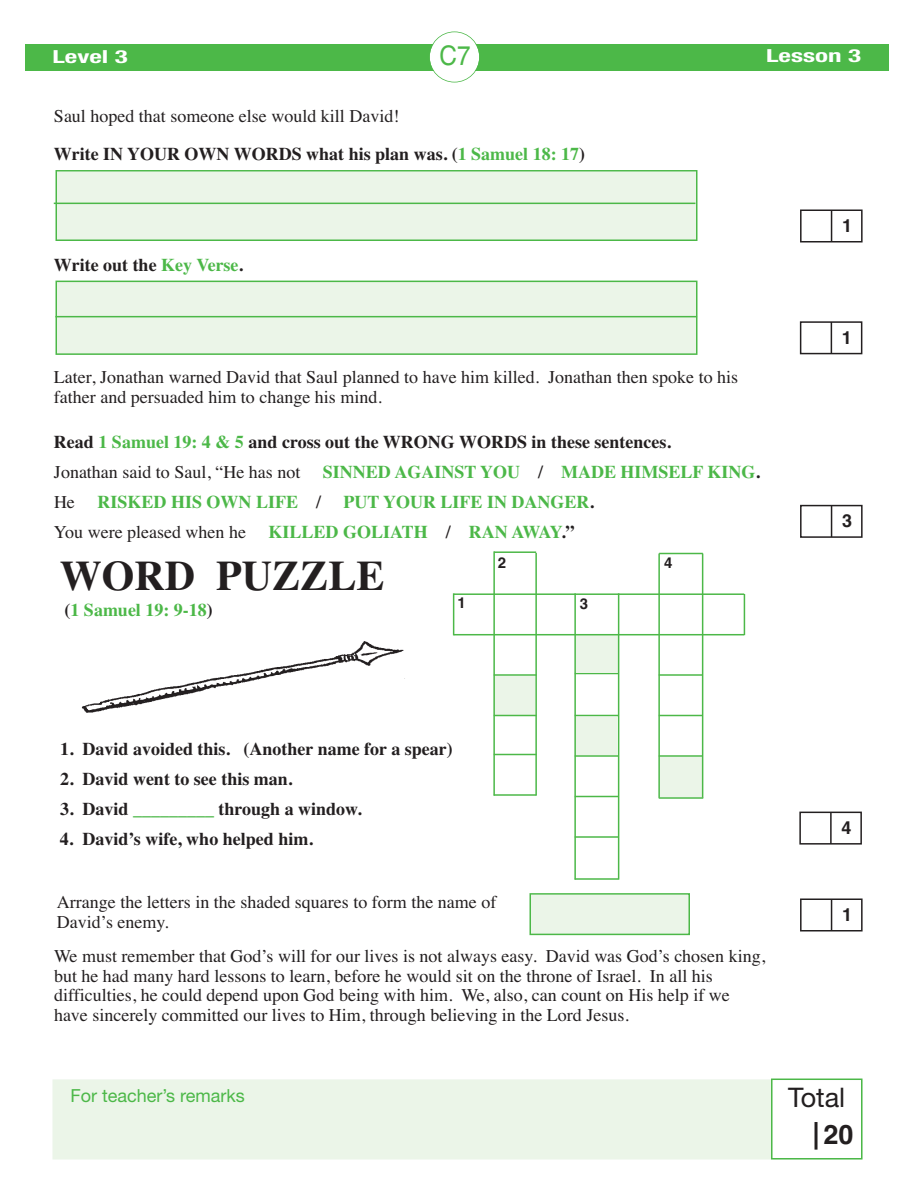
<style>
.page{position:relative;width:918px;height:1188px;background:#fff}
.page>*{position:absolute;margin:0;border:0;box-sizing:border-box;transform-origin:0 0}
.t1{font:700 42px "Times";color:#231f20}
.t2{font:27px "Helvetica Neue";color:#231f20}
.t3{font:27px "Helvetica";color:#4cb848;scale:.9 1}
.t4{font:700 27px "Helvetica";color:#231f20}
.t5{font:18px/19.5px "Times";color:#231f20}
.t6{font:700 18px/30px "Times";color:#231f20}
.t7{font:700 18px/30px "Times";color:#4cb848}
.t8{font:18px "Helvetica Neue";color:#4cb848}
.t9{font:700 condensed 18px "Helvetica Neue";color:#fff;scale:1.5 1}
.t10{font:700 18px "Helvetica";color:#231f20}
.t11{font:700 15px "Helvetica";color:#231f20}
.s1{font-weight:700}
.s2{font-weight:700;color:#4cb848}
.s3{color:#4cb848}
.s4{font-weight:400}
.s5{color:#231f20}
.s6{font-weight:400;color:#231f20}
</style>
<div class="page">
<div style="left:26px;top:44px;width:864px;height:27px;background:#4cb848"></div>
<div style="left:430px;top:32px;width:49px;height:50px;background:#fff;border-radius:50%"></div>
<div style="left:429px;top:31px;width:51px;height:51px;border:2px solid #4cb848;border-radius:50%"></div>
<div style="left:54px;top:1081px;width:807px;height:77px;background:#ebf5e8"></div>
<div style="left:52px;top:1079px;width:810px;height:81px;border:2px solid #ebf5e8"></div>
<div style="left:773px;top:1080px;width:88px;height:78px;background:#fff"></div>
<div style="left:771px;top:1079px;width:91px;height:81px;border:2px solid #4cb848"></div>
<hr style="left:815px;top:1122px;width:3px;height:28px;background:#231f20">
<div style="left:531px;top:895px;width:157px;height:39px;background:#ebf5e8"></div>
<div style="left:530px;top:893px;width:160px;height:42px;border:2px solid #4cb848"></div>
<div style="left:57px;top:172px;width:639px;height:67px;background:#ebf5e8"></div>
<div style="left:56px;top:170px;width:642px;height:71px;border:2px solid #4cb848"></div>
<div style="left:57px;top:282px;width:639px;height:71px;background:#ebf5e8"></div>
<div style="left:56px;top:281px;width:642px;height:74px;border:2px solid #4cb848"></div>
<img style="left:81px;top:641px;width:324px;height:72px">
<svg style="left:800px;top:209px;width:63px;height:34px"></svg>
<svg style="left:799px;top:321px;width:64px;height:34px"></svg>
<svg style="left:800px;top:504px;width:63px;height:34px"></svg>
<svg style="left:799px;top:811px;width:63px;height:34px"></svg>
<svg style="left:800px;top:898px;width:63px;height:34px"></svg>
<hr style="left:54px;top:203px;width:641px;height:1px;background:#4cb848">
<hr style="left:55px;top:316px;width:642px;height:1px;background:#4cb848">
<hr style="left:494px;top:551px;width:42px;height:2px;background:#4cb848">
<hr style="left:494px;top:754px;width:43px;height:1px;background:#4cb848">
<hr style="left:494px;top:794px;width:43px;height:2px;background:#4cb848">
<hr style="left:575px;top:673px;width:43px;height:1px;background:#4cb848">
<hr style="left:659px;top:674px;width:43px;height:2px;background:#4cb848">
<hr style="left:659px;top:715px;width:43px;height:1px;background:#4cb848">
<hr style="left:575px;top:796px;width:43px;height:1px;background:#4cb848">
<hr style="left:575px;top:836px;width:43px;height:2px;background:#4cb848">
<hr style="left:575px;top:878px;width:43px;height:2px;background:#4cb848">
<hr style="left:454px;top:593px;width:290px;height:2px;background:#4cb848">
<hr style="left:659px;top:553px;width:44px;height:1px;background:#4cb848">
<hr style="left:453px;top:593px;width:1px;height:42px;background:#4cb848">
<hr style="left:744px;top:594px;width:1px;height:41px;background:#4cb848">
<div style="left:576px;top:635px;width:42px;height:38px;background:#ebf5e8"></div>
<div style="left:575px;top:717px;width:42px;height:38px;background:#ebf5e8"></div>
<div style="left:660px;top:757px;width:42px;height:39px;background:#ebf5e8"></div>
<div style="left:495px;top:676px;width:40px;height:39px;background:#ebf5e8"></div>
<hr style="left:493px;top:551px;width:2px;height:245px;background:#4cb848">
<hr style="left:535px;top:553px;width:2px;height:242px;background:#4cb848">
<hr style="left:494px;top:674px;width:43px;height:2px;background:#4cb848">
<hr style="left:494px;top:715px;width:43px;height:1px;background:#4cb848">
<hr style="left:574px;top:593px;width:2px;height:287px;background:#4cb848">
<hr style="left:618px;top:593px;width:1px;height:287px;background:#4cb848">
<hr style="left:575px;top:715px;width:43px;height:1px;background:#4cb848">
<hr style="left:575px;top:755px;width:43px;height:2px;background:#4cb848">
<hr style="left:658px;top:554px;width:2px;height:244px;background:#4cb848">
<hr style="left:702px;top:554px;width:1px;height:244px;background:#4cb848">
<hr style="left:659px;top:755px;width:43px;height:2px;background:#4cb848">
<hr style="left:659px;top:797px;width:44px;height:2px;background:#4cb848">
<hr style="left:454px;top:634px;width:290px;height:1px;background:#4cb848">
<p class="t9" style="left:52px;top:46px;width:52px">Level 3</p>
<h2 class="t3" style="left:440px;top:45px;width:36px">C7</h2>
<p class="t9" style="left:766px;top:46px;width:65px">Lesson 3</p>
<p class="t5" style="left:54px;top:99px;width:533px;line-height:38.1px">Saul hoped that someone else would kill David!<br><span class="s1">Write IN YOUR OWN WORDS what his plan was. (</span><span class="s2">1 Samuel 18: 17</span><span class="s1">)</span></p>
<p class="t6" style="left:54px;top:252px;width:191px">Write out the <span class="s3">Key Verse</span>.</p>
<p class="t5" style="left:54px;top:369px;width:686px">Later, Jonathan warned David that Saul planned to have him killed. Jonathan then spoke to his father and persuaded him to change his mind.</p>
<p class="t6" style="left:54px;top:428px;width:707px">Read <span class="s3">1 Samuel 19: 4 &amp; 5</span> and cross out the WRONG WORDS in these sentences.<br><span class="s4">Jonathan said to Saul, “He has not</span> <span class="s3">SINNED AGAINST YOU</span> / <span class="s3">MADE HIMSELF KING</span>.<br><span class="s4">He</span></p>
<p class="t7" style="left:54px;top:488px;width:542px;text-indent:43px">RISKED HIS OWN LIFE <span class="s5">/</span> PUT YOUR LIFE IN DANGER<span class="s5">.<br></span><span class="s6">You were pleased when he</span> KILLED GOLIATH <span class="s5">/</span> RAN AWAY<span class="s5">.”</span></p>
<h1 class="t1" style="left:60px;top:560px;width:326px">WORD PUZZLE</h1>
<p class="t7" style="left:64px;top:596px;width:150px"><span class="s5">(</span>1 Samuel 19: 9-18<span class="s5">)</span></p>
<p class="t11" style="left:457px;top:598px;width:10px">1</p>
<p class="t11" style="left:498px;top:557px;width:10px">2</p>
<p class="t6" style="left:60px;top:736px;width:394px">1. David avoided this. (Another name for a spear)</p>
<p class="t6" style="left:60px;top:766px;width:234px">2. David went to see this man.</p>
<p class="t6" style="left:60px;top:796px;width:303px">3. David <span class="s3">_________</span> through a window.</p>
<p class="t6" style="left:60px;top:826px;width:254px">4. David’s wife, who helped him.</p>
<p class="t5" style="left:57px;top:894px;width:441px">Arrange the letters in the shaded squares to form the name of<br>David’s enemy.</p>
<p class="t11" style="left:580px;top:598px;width:10px">3</p>
<p class="t11" style="left:664px;top:558px;width:10px">4</p>
<p class="t5" style="left:54px;top:948px;width:713px">We must remember that God’s will for our lives is not always easy. David was God’s chosen king, but he had many hard lessons to learn, before he would sit on the throne of Israel. In all his difficulties, he could depend upon God being with him. We, also, can count on His help if we have sincerely committed our lives to Him, through believing in the Lord Jesus.</p>
<p class="t10" style="left:842px;top:219px;width:12px">1</p>
<p class="t10" style="left:842px;top:331px;width:12px">1</p>
<p class="t10" style="left:842px;top:515px;width:12px">3</p>
<p class="t10" style="left:841px;top:821px;width:12px">4</p>
<p class="t10" style="left:842px;top:908px;width:12px">1</p>
<p class="t8" style="left:70px;top:1089px;width:176px">For teacher’s remarks</p>
<h2 class="t2" style="left:788px;top:1088px;width:58px">Total</h2>
<h2 class="t4" style="left:824px;top:1125px;width:32px">20</h2>
</div>
